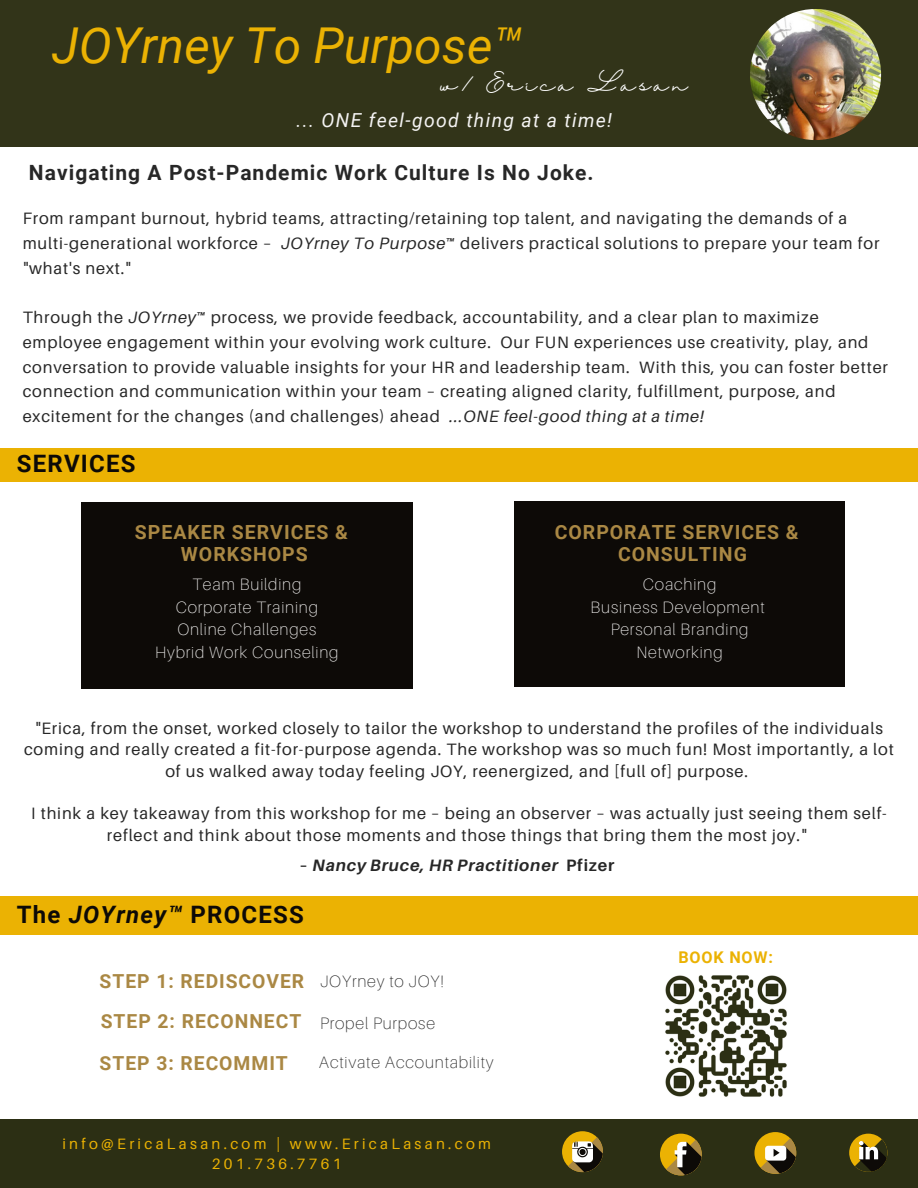
<style>
.page{position:relative;width:918px;height:1188px;background:#fff}
.page>*{position:absolute;margin:0;border:0;box-sizing:border-box;transform-origin:0 0}
.t1{font:italic 49.5px "Roboto";color:#ebb203}
.t2{font:700 24px "Roboto";letter-spacing:.05em;color:#0d0a07}
.t3{font:700 21px "Roboto";letter-spacing:.05em;color:#272727}
.t4{font:700 19.5px/22.5px "Roboto";letter-spacing:.05em;color:#a84;text-align:center}
.t5{font:700 19.35px/40.7px "Roboto";letter-spacing:.05em;color:#a84}
.t6{font:italic 19.35px "Roboto";letter-spacing:.07em;color:#f4f3f2}
.t7{font:18px "Halimun";letter-spacing:.195em;color:#fff}
.t8{font:16.5px/24.8px "Aileron";letter-spacing:.05em;color:#272727;text-align:center}
.t9{font:100 16.5px/22.5px "Aileron";letter-spacing:.05em;color:#f4f3f2;text-align:center}
.t10{font:italic 700 16.5px "Aileron";letter-spacing:.05em;color:#272727}
.t11{font:100 16.5px "Aileron";letter-spacing:.05em;color:#272727}
.t12{font:700 16.2px "Roboto";letter-spacing:.05em;color:#ebb203}
.t13{font:15px/20.2px "Aileron";letter-spacing:.22em;color:#ebb203;text-align:center}
.s1{font-style:italic}
.s2{font-style:normal}
.s3{font-family:"Aileron";font-weight:100;font-size:16.5px;color:#272727}
</style>
<div class="page">
<div style="left:0;top:0;width:918px;height:146px;background:#323419"></div>
<div style="left:0;top:1119px;width:918px;height:68px;background:#2c2f14"></div>
<div style="left:562px;top:1131px;width:41px;height:41px;background:#ebb203;border-radius:50%"></div>
<svg style="left:568px;top:1137px;width:35px;height:36px"></svg>
<div style="left:754px;top:1132px;width:42px;height:42px;background:#ebb203;border-radius:50%"></div>
<svg style="left:761px;top:1138px;width:36px;height:36px"></svg>
<div style="left:849px;top:1134px;width:38px;height:38px;background:#ebb203;border-radius:50%"></div>
<svg style="left:855px;top:1139px;width:33px;height:33px"></svg>
<div style="left:660px;top:1134px;width:42px;height:41px;background:#ebb203;border-radius:50%"></div>
<svg style="left:666px;top:1140px;width:36px;height:36px"></svg>
<div style="left:0;top:896px;width:918px;height:39px;background:#ebb203"></div>
<img style="left:665px;top:975px;width:122px;height:122px">
<img style="left:750px;top:9px;width:131px;height:131px;border-radius:50%">
<div style="left:514px;top:501px;width:331px;height:186px;background:#0d0a07"></div>
<div style="left:81px;top:502px;width:332px;height:187px;background:#0d0a07"></div>
<div style="left:0;top:448px;width:918px;height:33px;background:#ebb203"></div>
<h1 class="t1" style="left:52px;top:17px;width:472px">JOYrney To Purpose™</h1>
<p class="t7" style="left:441px;top:74px;width:249px">w/ Erica Lasan</p>
<p class="t6" style="left:296px;top:109px;width:317px">... ONE feel-good thing at a time!</p>
<p class="t3" style="left:29px;top:161px;width:566px">Navigating A Post-Pandemic Work Culture Is No Joke.</p>
<p class="t8" style="left:23px;top:206px;width:858px;text-align:left">From rampant burnout, hybrid teams, attracting/retaining top talent, and navigating the demands of a multi-generational workforce – <span class="s1">JOYrney To Purpose™</span> delivers practical solutions to prepare your team for "what's next."</p>
<p class="t8" style="left:23px;top:305px;width:867px;text-align:left">Through the <span class="s1">JOYrney™</span> process, we provide feedback, accountability, and a clear plan to maximize employee engagement within your evolving work culture. Our FUN experiences use creativity, play, and conversation to provide valuable insights for your HR and leadership team. With this, you can foster better connection and communication within your team – creating aligned clarity, fulfillment, purpose, and excitement for the changes (and challenges) ahead <span class="s1">...ONE feel-good thing at a time!</span></p>
<h2 class="t2" style="left:17px;top:450px;width:120px">SERVICES</h2>
<p class="t4" style="left:135px;top:521px;width:215px">SPEAKER SERVICES &amp;<br>WORKSHOPS</p>
<p class="t9" style="left:155px;top:573px;width:185px">Team Building<br>Corporate Training<br>Online Challenges<br>Hybrid Work Counseling</p>
<p class="t4" style="left:555px;top:521px;width:245px">CORPORATE SERVICES &amp;<br>CONSULTING</p>
<p class="t9" style="left:591px;top:573px;width:175px">Coaching<br>Business Development<br>Personal Branding<br>Networking</p>
<p class="t8" style="left:24px;top:717px;width:871px;line-height:21.3px">"Erica, from the onset, worked closely to tailor the workshop to understand the profiles of the individuals coming and really created a fit-for-purpose agenda. The workshop was so much fun! Most importantly, a lot of us walked away today feeling JOY, reenergized, and [full of] purpose.</p>
<p class="t8" style="left:31px;top:803px;width:857px;line-height:21.3px">I think a key takeaway from this workshop for me – being an observer – was actually just seeing them self&shy;reflect and think about those moments and those things that bring them the most joy."</p>
<p class="t10" style="left:299px;top:855px;width:317px"><span class="s2">–</span> Nancy Bruce, HR Practitioner <span class="s2">Pfizer</span></p>
<h2 class="t2" style="left:17px;top:900px;width:288px">The <span class="s1">JOYrney™</span> PROCESS</h2>
<p class="t5" style="left:100px;top:961px;width:346px">STEP 1: REDISCOVER <span class="s3">JOYrney to JOY!<br></span>STEP 2: RECONNECT <span class="s3">Propel Purpose<br></span>STEP 3: RECOMMIT</p>
<p class="t11" style="left:319px;top:1052px;width:176px">Activate Accountability</p>
<p class="t13" style="left:62px;top:1133px;width:430px">info@EricaLasan.com | www.EricaLasan.com<br>201.736.7761</p>
<p class="t12" style="left:678px;top:948px;width:96px">BOOK NOW:</p>
</div>
